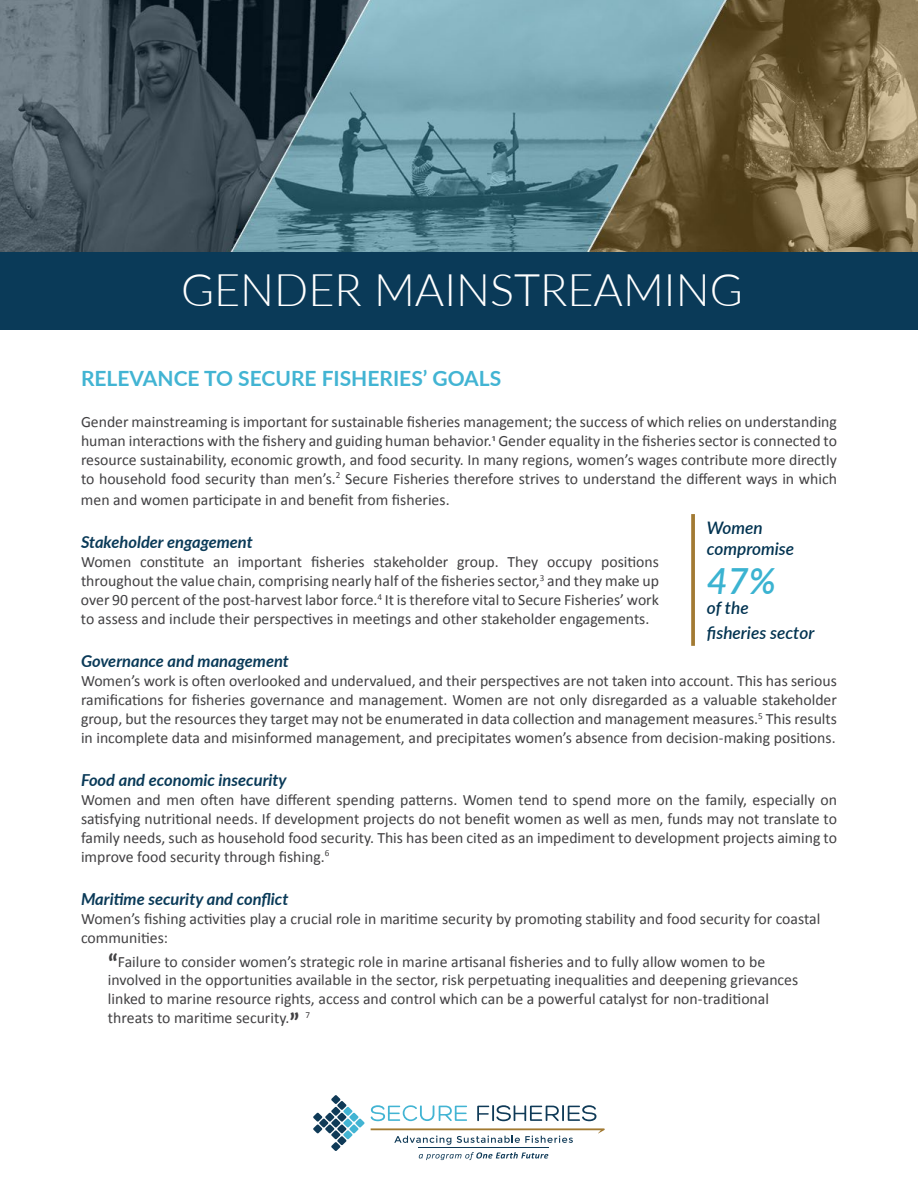
<style>
.page{position:relative;width:918px;height:1188px;background:#fff}
.page>*{position:absolute;margin:0;border:0;box-sizing:border-box;transform-origin:0 0}
.t1{font:300 45px "Lato";color:#fff}
.t2{font:italic 600 36px "Lato";color:#3bb3d1}
.t3{font:700 21px "Lato";color:#42b4d3}
.t4{font:italic 600 17.25px/20.7px "Lato";color:#023351}
.t5{font:italic 700 16.5px "Lato";color:#0a3a58}
.t6{font:15.75px/18.9px "Calibri";color:#414042;text-align:justify}
.t7{font:9.15px "Calibri";color:#414042}
.s1{font-family:"Lato";font-weight:700;font-size:25.5px}
</style>
<div class="page">
<svg style="left:313px;top:1095px;width:292px;height:65px"></svg>
<hr style="left:418px;top:1147px;width:131px;height:1px;background:#0f3a57">
<img style="left:0;top:0;width:918px;height:252px">
<div style="left:0;top:252px;width:918px;height:77px;background:#0a3a58"></div>
<svg style="left:691px;top:514px;width:4px;height:132px"></svg>
<h1 class="t1" style="left:181px;top:258px;width:563px">GENDER MAINSTREAMING</h1>
<h3 class="t3" style="left:81px;top:363px;width:422px">RELEVANCE TO SECURE FISHERIES’ GOALS</h3>
<p class="t6" style="left:81px;top:412px;width:758px">Gender mainstreaming is important for sustainable fisheries management; the success of which relies on understanding human interactions with the fishery and guiding human behavior.1 Gender equality in the fisheries sector is connected to resource sustainability, economic growth, and food security. In many regions, women’s wages contribute more directly to household food security than men’s.<sup>2</sup> Secure Fisheries therefore strives to understand the different ways in which</p>
<p class="t6" style="left:81px;top:490px;width:370px">men and women participate in and benefit from fisheries.</p>
<p class="t5" style="left:81px;top:530px;width:173px">Stakeholder engagement</p>
<p class="t6" style="left:81px;top:553px;width:579px">Women constitute an important fisheries stakeholder group. They occupy positions throughout the value chain, comprising nearly half of the fisheries sector,<sup>3</sup> and they make up over 90 percent of the post-harvest labor force.<sup>4</sup> It is therefore vital to Secure Fisheries’ work to assess and include their perspectives in meetings and other stakeholder engagements.</p>
<p class="t5" style="left:81px;top:649px;width:209px">Governance and management</p>
<p class="t6" style="left:81px;top:671px;width:757px">Women’s work is often overlooked and undervalued, and their perspectives are not taken into account. This has serious ramifications for fisheries governance and management. Women are not only disregarded as a valuable stakeholder group, but the resources they target may not be enumerated in data collection and management measures.<sup>5</sup> This results in incomplete data and misinformed management, and precipitates women’s absence from decision-making positions.</p>
<p class="t5" style="left:81px;top:768px;width:207px">Food and economic insecurity</p>
<p class="t6" style="left:81px;top:790px;width:757px">Women and men often have different spending patterns. Women tend to spend more on the family, especially on satisfying nutritional needs. If development projects do not benefit women as well as men, funds may not translate to family needs, such as household food security. This has been cited as an impediment to development projects aiming to improve food security through fishing.<sup>6</sup></p>
<p class="t5" style="left:81px;top:887px;width:209px">Maritime security and conflict</p>
<p class="t6" style="left:81px;top:909px;width:741px">Women’s fishing activities play a crucial role in maritime security by promoting stability and food security for coastal communities:</p>
<p class="t6" style="left:108px;top:952px;width:692px;text-align:left"><span class="s1">“</span>Failure to consider women’s strategic role in marine artisanal fisheries and to fully allow women to be involved in the opportunities available in the sector, risk perpetuating inequalities and deepening grievances linked to marine resource rights, access and control which can be a powerful catalyst for non-traditional threats to maritime security.<span class="s1">”</span></p>
<p class="t4" style="left:707px;top:517px;width:89px">Women compromise</p>
<h2 class="t2" style="left:707px;top:555px;width:70px">47%</h2>
<p class="t4" style="left:707px;top:595px;width:109px;line-height:24.5px">of the<br>fisheries sector</p>
<p class="t7" style="left:305px;top:1009px;width:6px">7</p>
</div>
